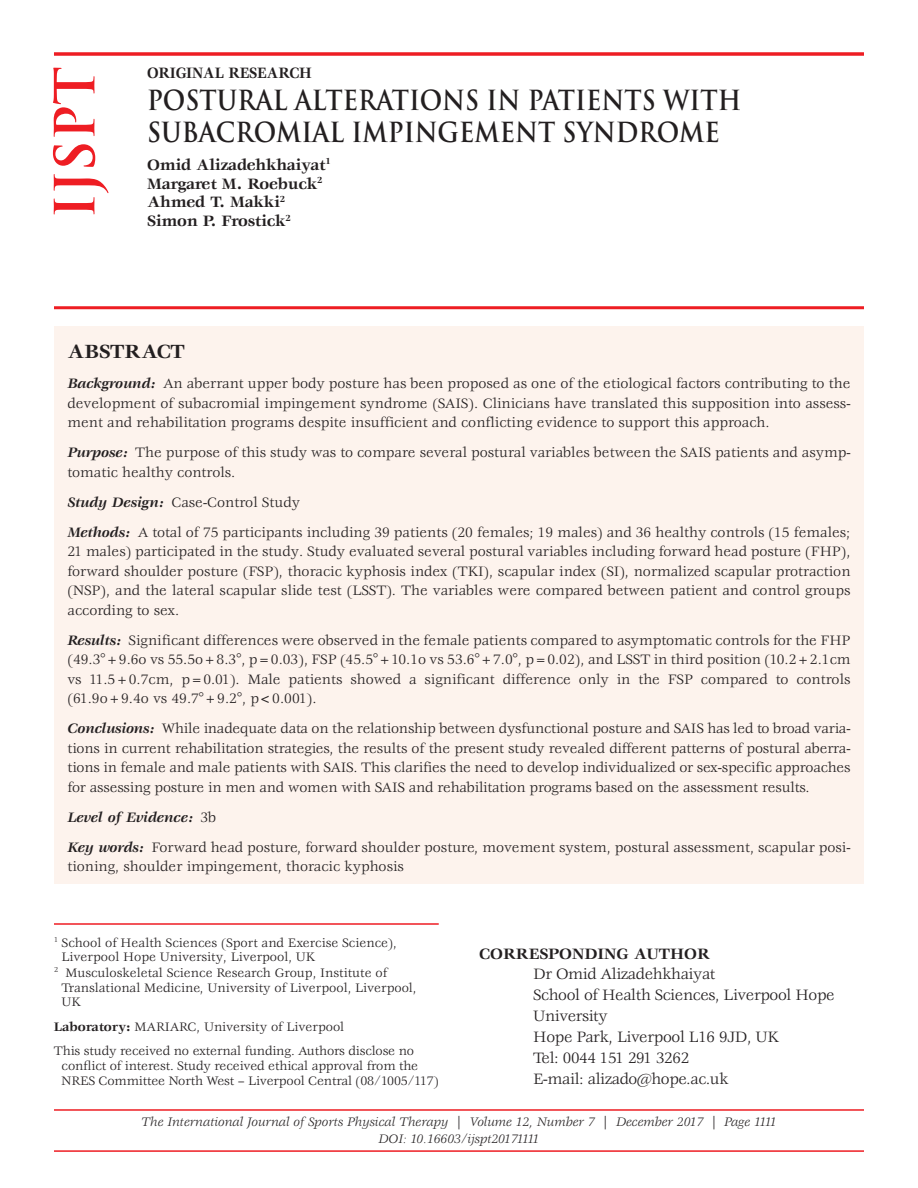
<style>
.page{position:relative;width:918px;height:1188px;background:#fff}
.page>*{position:absolute;margin:0;border:0;box-sizing:border-box;transform-origin:0 0}
.t1{font:700 54px "Trajan Pro";color:#ee1d23}
.t2{font:700 27px/32.2px "Trajan Pro";color:#231f20;scale:.9 1}
.t3{font:700 21px "Veljovic Std";color:#231f20}
.t4{font:16.5px/21px "Veljovic Std";letter-spacing:-.02em;color:#231f20}
.t5{font:700 16.5px/18.8px "Veljovic Std";letter-spacing:-.01em;color:#231f20}
.t6{font:700 16.5px "Veljovic Std";letter-spacing:-.01em;color:#231f20;scale:.9 1}
.t7{font:15px/19.5px "Veljovic Std";color:#231f20;text-align:justify}
.t8{font:13.5px/24px "Veljovic Std";color:#231f20}
.t9{font:italic 13.5px/16.5px "Veljovic Std";color:#231f20;text-align:center}
.s1{font-weight:700;font-style:italic}
.s2{font-family:"Mathematical Pi One"}
.s3{font-weight:700}
</style>
<div class="page">
<div style="left:54px;top:326px;width:810px;height:558px;background:#fdf3ed"></div>
<svg style="left:54px;top:52px;width:810px;height:4px"></svg>
<hr style="left:54px;top:923px;width:385px;height:2px;background:#ee1d23">
<hr style="left:54px;top:306px;width:810px;height:3px;background:#ee1d23">
<hr style="left:54px;top:1109px;width:810px;height:2px;background:#ee1d23">
<hr style="left:54px;top:1150px;width:810px;height:2px;background:#ee1d23">
<h1 class="t1" style="left:44px;top:219px;width:154px;rotate:-90deg">IJSPT</h1>
<p class="t6" style="left:147px;top:66px;width:185px">ORIGINAL RESEARCH</p>
<h2 class="t2" style="left:147px;top:84px;width:662px">POSTURAL ALTERATIONS IN PATIENTS WITH<br>SUBACROMIAL IMPINGEMENT SYNDROME</h2>
<p class="t5" style="left:147px;top:156px;width:186px">Omid Alizadehkhaiyat<sup>1<br></sup>Margaret M. Roebuck<sup>2<br></sup>Ahmed T. Makki<sup>2<br></sup>Simon P. Frostick<sup>2</sup></p>
<h3 class="t3" style="left:68px;top:343px;width:119px">ABSTRACT</h3>
<p class="t7" style="left:68px;top:375px;width:785px"><span class="s1">Background:</span> An aberrant upper body posture has been proposed as one of the etiological factors contributing to the development of subacromial impingement syndrome (SAIS). Clinicians have translated this supposition into assess&shy;ment and rehabilitation programs despite insufficient and conflicting evidence to support this approach.</p>
<p class="t7" style="left:68px;top:444px;width:785px"><span class="s1">Purpose:</span> The purpose of this study was to compare several postural variables between the SAIS patients and asymp&shy;tomatic healthy controls.</p>
<p class="t7" style="left:68px;top:488px;width:784px;line-height:30px"><span class="s1">Study Design:</span> Case-Control Study<br><span class="s1">Methods:</span> A total of 75 participants including 39 patients (20 females; 19 males) and 36 healthy controls (15 females;</p>
<p class="t7" style="left:68px;top:543px;width:785px">21 males) participated in the study. Study evaluated several postural variables including forward head posture (FHP), forward shoulder posture (FSP), thoracic kyphosis index (TKI), scapular index (SI), normalized scapular protraction (NSP), and the lateral scapular slide test (LSST). The variables were compared between patient and control groups according to sex.</p>
<p class="t7" style="left:67px;top:631px;width:785px"><span class="s1">Results:</span> Significant differences were observed in the female patients compared to asymptomatic controls for the FHP (49.3<span class="s2">-</span>+9.6o vs 55.5o+8.3<span class="s2">-</span>, p=0.03), FSP (45.5<span class="s2">-</span>+10.1o vs 53.6<span class="s2">-</span>+7.0<span class="s2">-</span>, p=0.02), and LSST in third position (10.2+2.1cm vs 11.5+0.7cm, p=0.01). Male patients showed a significant difference only in the FSP compared to controls (61.9o+9.4o vs 49.7<span class="s2">-</span>+9.2<span class="s2">-</span>, p&lt;0.001).</p>
<p class="t7" style="left:68px;top:720px;width:785px"><span class="s1">Conclusions:</span> While inadequate data on the relationship between dysfunctional posture and SAIS has led to broad varia&shy;tions in current rehabilitation strategies, the results of the present study revealed different patterns of postural aberra&shy;tions in female and male patients with SAIS. This clarifies the need to develop individualized or sex-specific approaches for assessing posture in men and women with SAIS and rehabilitation programs based on the assessment results.</p>
<p class="t7" style="left:68px;top:803px;width:785px;line-height:30px"><span class="s1">Level of Evidence:</span> 3b<br><span class="s1">Key words:</span> Forward head posture, forward shoulder posture, movement system, postural assessment, scapular posi-</p>
<p class="t7" style="left:68px;top:858px;width:338px">tioning, shoulder impingement, thoracic kyphosis</p>
<p class="t8" style="left:54px;top:931px;width:344px"><sup>1</sup> School of Health Sciences (Sport and Exercise Science),</p>
<p class="t8" style="left:62px;top:946px;width:255px">Liverpool Hope University, Liverpool, UK</p>
<p class="t8" style="left:54px;top:961px;width:335px"><sup>2</sup> Musculoskeletal Science Research Group, Institute of</p>
<p class="t8" style="left:62px;top:976px;width:357px">Translational Medicine, University of Liverpool, Liverpool,</p>
<p class="t8" style="left:62px;top:991px;width:21px">UK</p>
<p class="t8" style="left:54px;top:1015px;width:362px"><span class="s3">Laboratory:</span> MARIARC, University of Liverpool<br>This study received no external funding. Authors disclose no</p>
<p class="t8" style="left:62px;top:1059px;width:379px;line-height:15px">conflict of interest. Study received ethical approval from the<br>NRES Committee North West – Liverpool Central (08/1005/117)</p>
<p class="t5" style="left:479px;top:945px;width:232px">CORRESPONDING AUTHOR</p>
<p class="t4" style="left:533px;top:965px;width:303px">Dr Omid Alizadehkhaiyat<br>School of Health Sciences, Liverpool Hope<br>University<br>Hope Park, Liverpool L16 9JD, UK<br>Tel: 0044 151 291 3262<br>E-mail: alizado@hope.ac.uk</p>
<p class="t9" style="left:141px;top:1115px;width:637px">The International Journal of Sports Physical Therapy | Volume 12, Number 7 | December 2017 | Page 1111<br>DOI: 10.16603/ijspt20171111</p>
</div>
